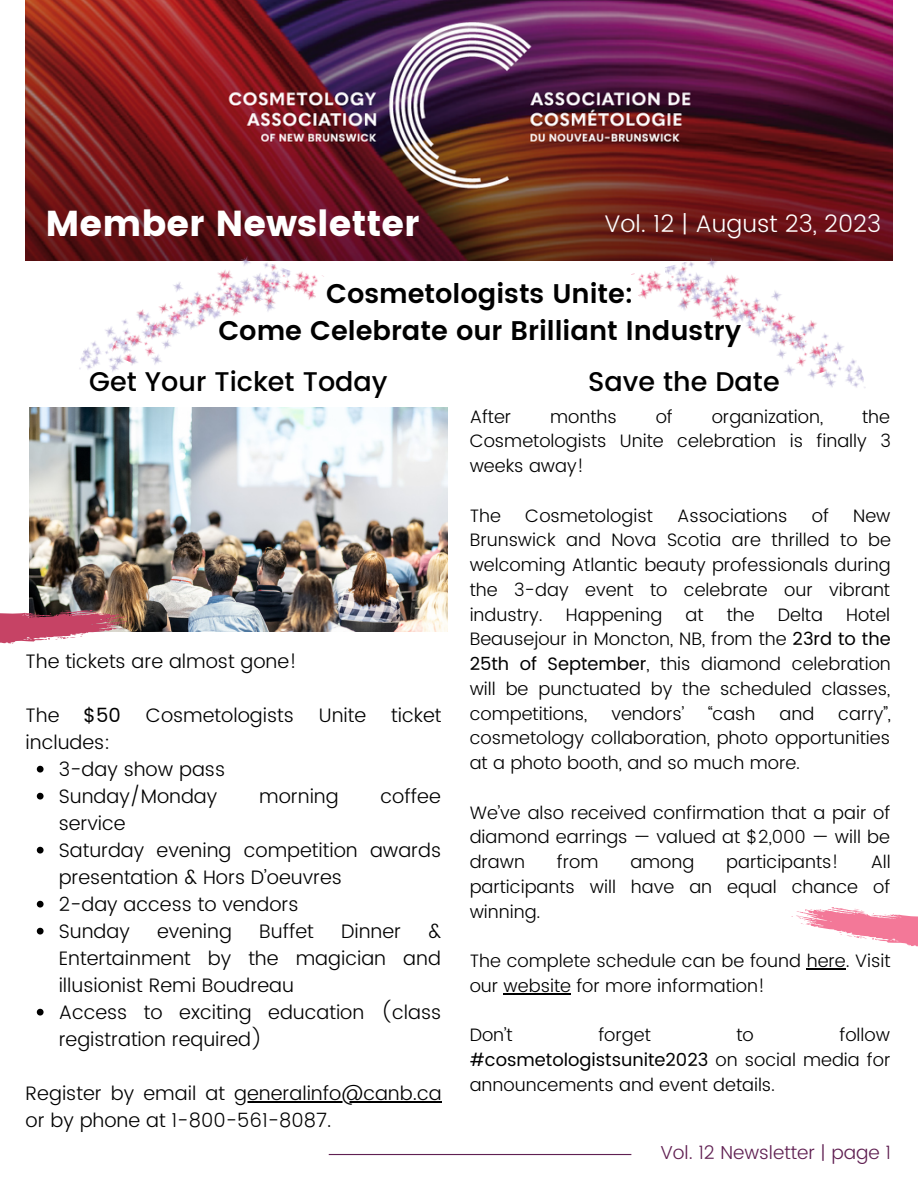
<style>
.page{position:relative;width:918px;height:1188px;background:#fff}
.page>*{position:absolute;margin:0;border:0;box-sizing:border-box;transform-origin:0 0}
.t1{font:36px "Poppins";color:#fff}
.t2{font:600 27px "Poppins";color:#000}
.t3{font:500 27px "Poppins";color:#000}
.t4{font:300 24px "Poppins";color:#fff}
.t5{font:300 19.5px/27px "Poppins";color:#000}
.t6{font:300 18.75px "Poppins";color:#602052}
.t7{font:300 18px/24.8px "Poppins";color:#000;text-align:justify}
.s1{font-weight:400}
</style>
<div class="page">
<hr style="left:329px;top:1154px;width:302px;height:1px;background:#602052">
<img style="left:26px;top:0;width:867px;height:260px">
<hr style="left:504px;top:993px;width:67px;height:1px;background:#000">
<svg style="left:791px;top:907px;width:127px;height:63px"></svg>
<img style="left:30px;top:407px;width:417px;height:224px">
<svg style="left:37px;top:766px;width:7px;height:7px"></svg>
<svg style="left:37px;top:793px;width:7px;height:7px"></svg>
<svg style="left:37px;top:847px;width:7px;height:7px"></svg>
<svg style="left:37px;top:901px;width:7px;height:7px"></svg>
<svg style="left:37px;top:928px;width:7px;height:7px"></svg>
<svg style="left:37px;top:1009px;width:7px;height:7px"></svg>
<hr style="left:234px;top:1101px;width:208px;height:1px;background:#000">
<img style="left:0;top:570px;width:132px;height:74px">
<img style="left:110px;top:212px;width:214px;height:206px">
<img style="left:631px;top:221px;width:208px;height:78px">
<img style="left:77px;top:213px;width:214px;height:214px">
<img style="left:664px;top:227px;width:202px;height:161px">
<p class="t1" style="left:46px;top:202px;width:375px">Member Newsletter</p>
<p class="t4" style="left:605px;top:209px;width:278px">Vol. 12 | August 23, 2023</p>
<p class="t2" style="left:326px;top:278px;width:309px">Cosmetologists Unite:</p>
<p class="t2" style="left:218px;top:315px;width:524px">Come Celebrate our Brilliant Industry</p>
<p class="t3" style="left:588px;top:366px;width:193px">Save the Date</p>
<p class="t3" style="left:89px;top:366px;width:300px">Get Your Ticket Today</p>
<p class="t5" style="left:26px;top:648px;width:273px">The tickets are almost gone!</p>
<p class="t5" style="left:26px;top:702px;width:97px">The <span class="s1">$50</span></p>
<p class="t5" style="left:146px;top:702px;width:150px">Cosmetologists</p>
<p class="t5" style="left:319px;top:702px;width:49px">Unite</p>
<p class="t5" style="left:391px;top:702px;width:52px">ticket</p>
<p class="t5" style="left:26px;top:729px;width:86px">includes:</p>
<p class="t5" style="left:59px;top:756px;width:168px">3-day show pass</p>
<p class="t5" style="left:59px;top:783px;width:160px">Sunday/Monday</p>
<p class="t5" style="left:259px;top:783px;width:81px">morning</p>
<p class="t5" style="left:381px;top:783px;width:62px">coffee</p>
<p class="t5" style="left:59px;top:810px;width:69px">service</p>
<p class="t5" style="left:59px;top:837px;width:384px">Saturday evening competition awards presentation &amp; Hors D’oeuvres</p>
<p class="t5" style="left:59px;top:891px;width:241px">2-day access to vendors</p>
<p class="t5" style="left:59px;top:918px;width:73px">Sunday</p>
<p class="t5" style="left:157px;top:918px;width:76px">evening</p>
<p class="t5" style="left:259px;top:918px;width:56px">Buffet</p>
<p class="t5" style="left:341px;top:918px;width:62px">Dinner</p>
<p class="t5" style="left:59px;top:918px;width:384px;text-align:justify;text-indent:370px">&amp; Entertainment by the magician and illusionist Remi Boudreau</p>
<p class="t5" style="left:59px;top:999px;width:384px">Access to exciting education (class registration required)</p>
<p class="t5" style="left:26px;top:1080px;width:418px">Register by email at generalinfo@canb.ca or by phone at 1-800-561-8087.</p>
<p class="t7" style="left:470px;top:404px;width:43px">After</p>
<p class="t7" style="left:550px;top:404px;width:68px">months</p>
<p class="t7" style="left:656px;top:404px;width:19px">of</p>
<p class="t7" style="left:712px;top:404px;width:113px">organization,</p>
<p class="t7" style="left:470px;top:404px;width:423px;text-indent:392px">the Cosmetologists Unite celebration is finally 3 weeks away!</p>
<p class="t7" style="left:470px;top:503px;width:33px">The</p>
<p class="t7" style="left:525px;top:503px;width:129px">Cosmetologist</p>
<p class="t7" style="left:677px;top:503px;width:112px">Associations</p>
<p class="t7" style="left:812px;top:503px;width:19px">of</p>
<p class="t7" style="left:470px;top:503px;width:423px;text-indent:384px">New Brunswick and Nova Scotia are thrilled to be welcoming Atlantic beauty professionals during the 3-day event to celebrate our vibrant industry.</p>
<p class="t7" style="left:566px;top:602px;width:98px">Happening</p>
<p class="t7" style="left:685px;top:602px;width:20px">at</p>
<p class="t7" style="left:727px;top:602px;width:29px">the</p>
<p class="t7" style="left:778px;top:602px;width:47px">Delta</p>
<p class="t7" style="left:470px;top:602px;width:423px;text-indent:376px">Hotel Beausejour in Moncton, NB, from the <span class="s1">23rd to the 25th of September</span>, this diamond celebration will be punctuated by the scheduled classes, competitions,</p>
<p class="t7" style="left:470px;top:701px;width:423px;text-indent:369px">carry”, cosmetology collaboration, photo opportunities at a photo booth, and so much more.</p>
<p class="t7" style="left:470px;top:800px;width:422px">We’ve also received confirmation that a pair of diamond earrings — valued at $2,000 — will be drawn</p>
<p class="t7" style="left:611px;top:701px;width:74px">vendors’</p>
<p class="t7" style="left:708px;top:701px;width:49px">“cash</p>
<p class="t7" style="left:780px;top:701px;width:36px">and</p>
<p class="t7" style="left:557px;top:849px;width:43px">from</p>
<p class="t7" style="left:630px;top:849px;width:66px">among</p>
<p class="t7" style="left:726px;top:849px;width:114px">participants!</p>
<p class="t7" style="left:470px;top:849px;width:423px;text-indent:401px">All participants will have an equal chance of winning.</p>
<p class="t7" style="left:470px;top:948px;width:422px">The complete schedule can be found here. Visit our website for more information!</p>
<p class="t7" style="left:470px;top:1023px;width:45px">Don’t</p>
<p class="t7" style="left:598px;top:1023px;width:54px">forget</p>
<p class="t7" style="left:736px;top:1023px;width:19px">to</p>
<p class="t7" style="left:470px;top:1023px;width:422px;text-indent:370px">follow <span class="s1">#cosmetologistsunite2023</span> on social media for announcements and event details.</p>
<p class="t6" style="left:660px;top:1142px;width:232px">Vol. 12 Newsletter | page 1</p>
</div>
